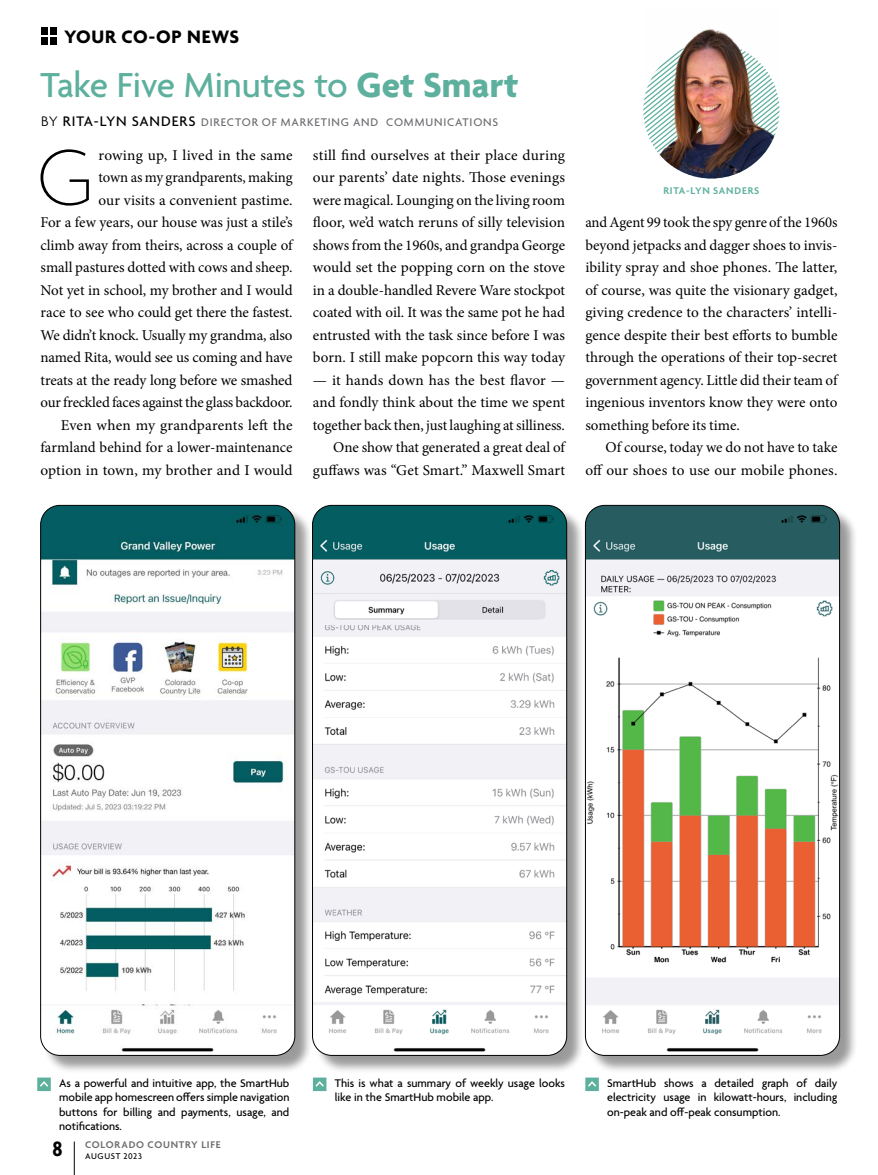
<style>
.page{position:relative;width:878px;height:1175px;background:#fff}
.page>*{position:absolute;margin:0;border:0;box-sizing:border-box;transform-origin:0 0}
.t1{font:100 85.5px "Agenda";color:#000}
.t2{font:500 37.5px "Agenda";letter-spacing:-.005em;color:#5db09d}
.t3{font:700 19.5px "Agenda";letter-spacing:.03em;color:#000}
.t4{font:15px/22.5px "Minion Pro";letter-spacing:-.005em;color:#000;text-align:right}
.t5{font:500 12px/14.4px "Agenda";color:#000;text-align:justify}
.t6{font:500 12px "Agenda";letter-spacing:.07em;color:#6d6e71}
.t7{font:600 10.5px "Agenda";letter-spacing:.07em;color:#6d6e71}
.t8{font:600 10.5px "Agenda";letter-spacing:.07em;color:#5db09d}
.t9{font:500 9px "Agenda";letter-spacing:.07em;color:#000}
.s1{font-weight:700}
.s2{font-weight:300;font-size:15px;color:#000}
.s3{font-size:15px;color:#000}
.s4{font-weight:700;font-stretch:condensed;font-size:22.5px;color:#000}
</style>
<div class="page">
<img style="left:643px;top:29px;width:136px;height:149px">
<div style="left:42px;top:507px;width:271px;height:566px;background:#000;opacity:.4"></div>
<img style="left:41px;top:505px;width:254px;height:550px">
<div style="left:41px;top:505px;width:254px;height:550px;border:1px solid #000;border-radius:19px"></div>
<div style="left:314px;top:507px;width:271px;height:566px;background:#000;opacity:.4"></div>
<img style="left:312px;top:505px;width:254px;height:550px">
<div style="left:312px;top:505px;width:254px;height:550px;border:1px solid #000;border-radius:19px"></div>
<div style="left:587px;top:507px;width:271px;height:566px;background:#000;opacity:.4"></div>
<img style="left:585px;top:505px;width:254px;height:550px">
<div style="left:585px;top:505px;width:254px;height:550px;border:1px solid #000;border-radius:19px"></div>
<svg style="left:37px;top:1077px;width:14px;height:14px"></svg>
<svg style="left:313px;top:1077px;width:13px;height:14px"></svg>
<svg style="left:585px;top:1077px;width:13px;height:14px"></svg>
<hr style="left:74px;top:1141px;width:1px;height:33px;background:#000">
<div style="left:50px;top:37px;width:7px;height:7px;background:#000"></div>
<div style="left:50px;top:28px;width:7px;height:7px;background:#000"></div>
<div style="left:41px;top:37px;width:7px;height:7px;background:#000"></div>
<div style="left:41px;top:28px;width:7px;height:7px;background:#000"></div>
<h3 class="t3" style="left:64px;top:26px;width:176px">YOUR CO-OP NEWS</h3>
<h2 class="t2" style="left:40px;top:65px;width:479px">Take Five Minutes to <span class="s1">Get Smart</span></h2>
<p class="t6" style="left:41px;top:116px;width:458px"><span class="s2">BY</span> <span class="s3">RITA-LYN SANDERS</span> DIRECTOR OF MARKETING AND COMMUNICATIONS</p>
<p class="t4" style="left:40px;top:144px;width:254px">rowing up, I lived in the same<br>town as my grandparents, making<br>our visits a convenient pastime.<br>For a few years, our house was just a stile’s climb away from theirs, across a couple of small pastures dotted with cows and sheep.<br>Not yet in school, my brother and I would race to see who could get there the fastest.<br>We didn’t knock. Usually my grandma, also named Rita, would see us coming and have treats at the ready long before we smashed our freckled faces against the glass backdoor.<br>Even when my grandparents left the farmland behind for a lower-maintenance option in town, my brother and I would</p>
<p class="t4" style="left:313px;top:144px;width:254px;text-align:justify">still find ourselves at their place during our parents’ date nights. Those evenings were magical. Lounging on the living room floor, we’d watch reruns of silly television shows from the 1960s, and grandpa George would set the popping corn on the stove in a double-handled Revere Ware stockpot coated with oil. It was the same pot he had entrusted with the task since before I was born. I still make popcorn this way today</p>
<h1 class="t1" style="left:37px;top:131px;width:59px">G</h1>
<p class="t4" style="left:313px;top:369px;width:254px">— it hands down has the best flavor — and fondly think about the time we spent together back then, just laughing at silliness.<br>One show that generated a great deal of guffaws was “Get Smart.” Maxwell Smart</p>
<p class="t8" style="left:663px;top:185px;width:98px">RITA-LYN SANDERS</p>
<p class="t4" style="left:585px;top:211px;width:254px;text-align:justify">and Agent 99 took the spy genre of the 1960s beyond jetpacks and dagger shoes to invis&shy;ibility spray and shoe phones. The latter, of course, was quite the visionary gadget, giving credence to the characters’ intelli&shy;gence despite their best efforts to bumble through the operations of their top-secret government agency. Little did their team of ingenious inventors know they were onto something before its time.</p>
<p class="t4" style="left:585px;top:436px;width:254px">Of course, today we do not have to take off our shoes to use our mobile phones.</p>
<p class="t5" style="left:59px;top:1076px;width:232px">As a powerful and intuitive app, the SmartHub mobile app homescreen offers simple navigation buttons for billing and payments, usage, and notifications.</p>
<p class="t5" style="left:335px;top:1076px;width:232px">This is what a summary of weekly usage looks like in the SmartHub mobile app.</p>
<p class="t5" style="left:607px;top:1076px;width:232px">SmartHub shows a detailed graph of daily electricity usage in kilowatt-hours, including on-peak and off-peak consumption.</p>
<p class="t7" style="left:52px;top:1139px;width:169px"><span class="s4">8</span> COLORADO COUNTRY LIFE</p>
<p class="t9" style="left:85px;top:1151px;width:58px">AUGUST 2023</p>
</div>
